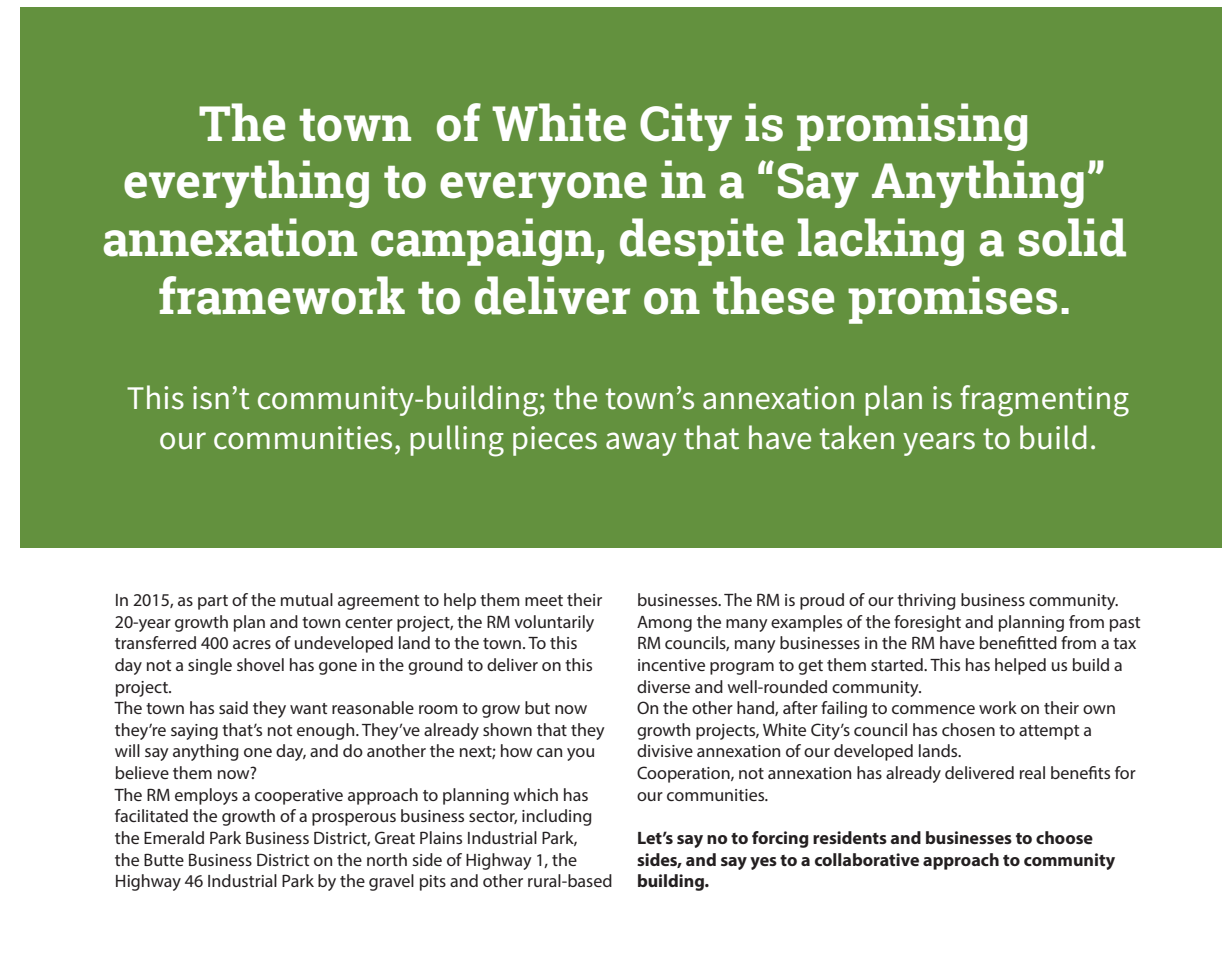
<style>
.page{position:relative;width:1229px;height:959px;background:#fff}
.page>*{position:absolute;margin:0;border:0;box-sizing:border-box;transform-origin:0 0}
.t1{font:700 48px/57.6px "Roboto Slab";color:#fff;text-align:center}
.t2{font:33px/39.6px "Source Sans Pro";color:#fff;text-align:center}
.t3{font:18px/21.6px "Myriad Pro";color:#231f20}
.t4{font:700 18px/21.6px "Myriad Pro";color:#231f20}
</style>
<div class="page">
<div style="left:20px;top:7px;width:1202px;height:540px;background:#63913e"></div>
<p class="t1" style="left:102px;top:94px;width:1026px">The town of White City is promising everything to everyone in a “Say Anything” annexation campaign, despite lacking a solid framework to deliver on these promises.</p>
<p class="t2" style="left:127px;top:378px;width:1003px">This isn’t community-building; the town’s annexation plan is fragmenting our communities, pulling pieces away that have taken years to build.</p>
<p class="t3" style="left:115px;top:589px;width:489px">In 2015, as part of the mutual agreement to help them meet their 20-year growth plan and town center project, the RM voluntarily transferred 400 acres of undeveloped land to the town. To this day not a single shovel has gone in the ground to deliver on this project.</p>
<p class="t3" style="left:115px;top:697px;width:491px">The town has said they want reasonable room to grow but now they’re saying that’s not enough. They’ve already shown that they will say anything one day, and do another the next; how can you believe them now?</p>
<p class="t3" style="left:115px;top:783px;width:499px">The RM employs a cooperative approach to planning which has facilitated the growth of a prosperous business sector, including the Emerald Park Business District, Great Plains Industrial Park,<br>the Butte Business District on the north side of Highway 1, the Highway 46 Industrial Park by the gravel pits and other rural-based</p>
<p class="t3" style="left:637px;top:589px;width:505px">businesses. The RM is proud of our thriving business community.<br>Among the many examples of the foresight and planning from past RM councils, many businesses in the RM have benefitted from a tax incentive program to get them started. This has helped us build a diverse and well-rounded community.</p>
<p class="t3" style="left:637px;top:697px;width:480px">On the other hand, after failing to commence work on their own growth projects, White City’s council has chosen to attempt a divisive annexation of our developed lands.</p>
<p class="t3" style="left:637px;top:762px;width:500px">Cooperation, not annexation has already delivered real benefits for our communities.</p>
<p class="t4" style="left:637px;top:826px;width:479px">Let’s say no to forcing residents and businesses to choose sides, and say yes to a collaborative approach to community building.</p>
</div>
